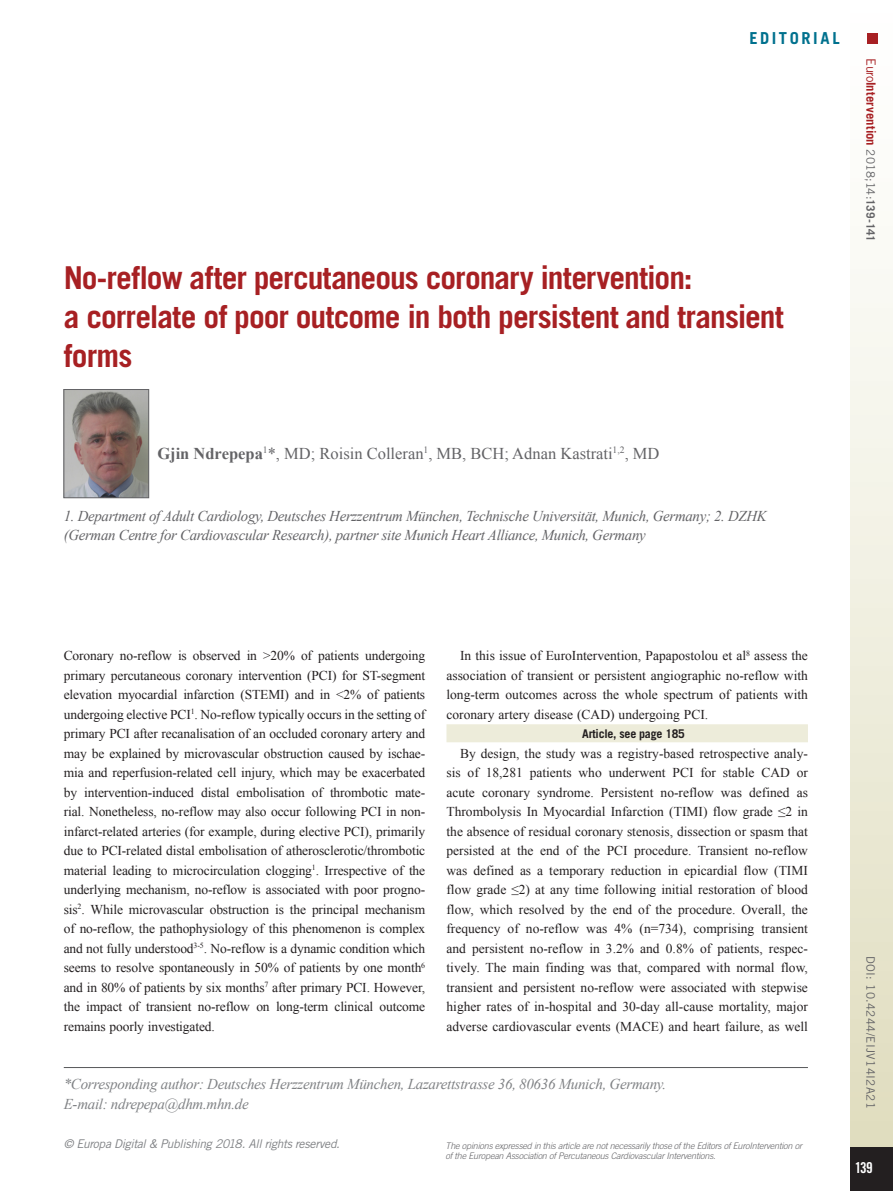
<style>
.page{position:relative;width:893px;height:1191px;background:#fff}
.page>*{position:absolute;margin:0;border:0;box-sizing:border-box;transform-origin:0 0}
.chapitre_titre{font:700 31.5px/39px "Trade Gothic LT Std";letter-spacing:-.03em;color:#a72023}
.chapitre_auteurs{font:16.5px "Times New Roman";color:#636366}
.chapitre_tetiere{font:700 16.5px "Trade Gothic LT Std";letter-spacing:.16em;color:#00718e}
.chapitre_address{font:italic 15px/19.5px "Times New Roman";letter-spacing:-.02em;color:#636366}
.corresponding_author{font:italic 15px/19.5px "Times New Roman";letter-spacing:-.02em;color:#808285}
.t1{font:15px "Trade Gothic LT Std Bd Cn 20";color:#fff}
.text_1er_paragraph{font:13.5px/19.5px "Times New Roman";letter-spacing:-.01em;color:#231f20;text-align:justify}
.text_paragraph{font:13.5px/19.5px "Times New Roman";color:#231f20;text-align:justify}
.t2{font:700 12.75px "Trade Gothic LT Std";letter-spacing:.005em;color:#a72023}
.t3{font:italic 12px "Trade Gothic LT Std";letter-spacing:-.03em;color:#808285}
.ArticleSee{font:700 12px "Trade Gothic LT Std";letter-spacing:-.02em;color:#231f20}
.t4{font:11.7px "Trade Gothic LT Std";letter-spacing:.03em;color:#636366}
.t5{font:italic 300 9px/10.5px "Trade Gothic LT Std";letter-spacing:-.02em;color:#636366}
.s1{font-weight:400}
.s2{font-weight:400;font-size:11.7px;color:#636366}
.s3{font-size:11.7px;color:#636366}
.s4{font-weight:700}
</style>
<div class="page">
<div style="left:850px;top:0;width:43px;height:1191px;background:linear-gradient(to bottom,#fff,#dfdcbd)"></div>
<div style="left:850px;top:1147px;width:43px;height:44px;background:#231f20"></div>
<div style="left:867px;top:34px;width:11px;height:10px;background:#a72023"></div>
<hr style="left:64px;top:1067px;width:744px;height:1px;background:#57585a">
<div style="left:446px;top:724px;width:362px;height:18px;background:#edecda"></div>
<img style="left:66px;top:391px;width:81px;height:105px">
<div style="left:64px;top:389px;width:85px;height:109px;border:1px solid #636366"></div>
<p class="chapitre_tetiere" style="left:749px;top:28px;width:92px">EDITORIAL</p>
<p class="chapitre_titre" style="left:64px;top:258px;width:722px">No-reflow after percutaneous coronary intervention:<br>a correlate of poor outcome in both persistent and transient forms</p>
<p class="t2" style="left:879px;top:58px;width:185px;rotate:90deg"><span class="s1">Euro</span>Intervention <span class="s2">2018;14:</span><span class="s3">139-141</span></p>
<p class="chapitre_auteurs" style="left:157px;top:442px;width:504px"><span class="s4">Gjin Ndrepepa</span><sup>1</sup>*, MD; Roisin Colleran<sup>1</sup>, MB, BCH; Adnan Kastrati<sup>1,2</sup>, MD</p>
<p class="chapitre_address" style="left:64px;top:506px;width:704px">1. Department of Adult Cardiology, Deutsches Herzzentrum München, Technische Universität, Munich, Germany; 2. DZHK (German Centre for Cardiovascular Research), partner site Munich Heart Alliance, Munich, Germany</p>
<p class="text_1er_paragraph" style="left:64px;top:645px;width:363px">Coronary no-reflow is observed in &gt;20% of patients undergoing primary percutaneous coronary intervention (PCI) for ST-segment elevation myocardial infarction (STEMI) and in &lt;2% of patients undergoing elective PCI<sup>1</sup>. No-reflow typically occurs in the setting of primary PCI after recanalisation of an occluded coronary artery and may be explained by microvascular obstruction caused by ischae&shy;mia and reperfusion-related cell injury, which may be exacerbated by intervention-induced distal embolisation of thrombotic mate&shy;rial. Nonetheless, no-reflow may also occur following PCI in non&shy;infarct-related arteries (for example, during elective PCI), primarily due to PCI-related distal embolisation of atherosclerotic/thrombotic material leading to microcirculation clogging<sup>1</sup>. Irrespective of the underlying mechanism, no-reflow is associated with poor progno&shy;sis<sup>2</sup>. While microvascular obstruction is the principal mechanism of no-reflow, the pathophysiology of this phenomenon is complex and not fully understood<sup>3-5</sup>. No-reflow is a dynamic condition which seems to resolve spontaneously in 50% of patients by one month<sup>6 </sup>and in 80% of patients by six months<sup>7</sup> after primary PCI. However, the impact of transient no-reflow on long-term clinical outcome remains poorly investigated.</p>
<p class="text_paragraph" style="left:446px;top:645px;width:363px;text-indent:14px">In this issue of EuroIntervention, Papapostolou et al<sup>8</sup> assess the association of transient or persistent angiographic no-reflow with long-term outcomes across the whole spectrum of patients with coronary artery disease (CAD) undergoing PCI.</p>
<p class="ArticleSee" style="left:582px;top:726px;width:104px">Article, see page 185</p>
<p class="text_paragraph" style="left:446px;top:743px;width:363px;text-indent:14px">By design, the study was a registry-based retrospective analy&shy;sis of 18,281 patients who underwent PCI for stable CAD or acute coronary syndrome. Persistent no-reflow was defined as Thrombolysis In Myocardial Infarction (TIMI) flow grade ≤2 in the absence of residual coronary stenosis, dissection or spasm that persisted at the end of the PCI procedure. Transient no-reflow was defined as a temporary reduction in epicardial flow (TIMI flow grade ≤2) at any time following initial restoration of blood flow, which resolved by the end of the procedure. Overall, the frequency of no-reflow was 4% (n=734), comprising transient and persistent no-reflow in 3.2% and 0.8% of patients, respec&shy;tively. The main finding was that, compared with normal flow, transient and persistent no-reflow were associated with stepwise higher rates of in-hospital and 30-day all-cause mortality, major adverse cardiovascular events (MACE) and heart failure, as well</p>
<p class="corresponding_author" style="left:64px;top:1074px;width:604px">*Corresponding author: Deutsches Herzzentrum München, Lazarettstrasse 36, 80636 Munich, Germany.<br>E-mail: ndrepepa@dhm.mhn.de</p>
<p class="t3" style="left:64px;top:1137px;width:278px">© Europa Digital &amp; Publishing 2018. All rights reserved.</p>
<p class="t5" style="left:446px;top:1140px;width:358px">The opinions expressed in this article are not necessarily those of the Editors of EuroIntervention or of the European Association of Percutaneous Cardiovascular Interventions.</p>
<p class="t4" style="left:878px;top:955px;width:154px;rotate:90deg">DOI: 10.4244/EIJV14I2A21</p>
<p class="t1" style="left:855px;top:1158px;width:20px">139</p>
</div>
